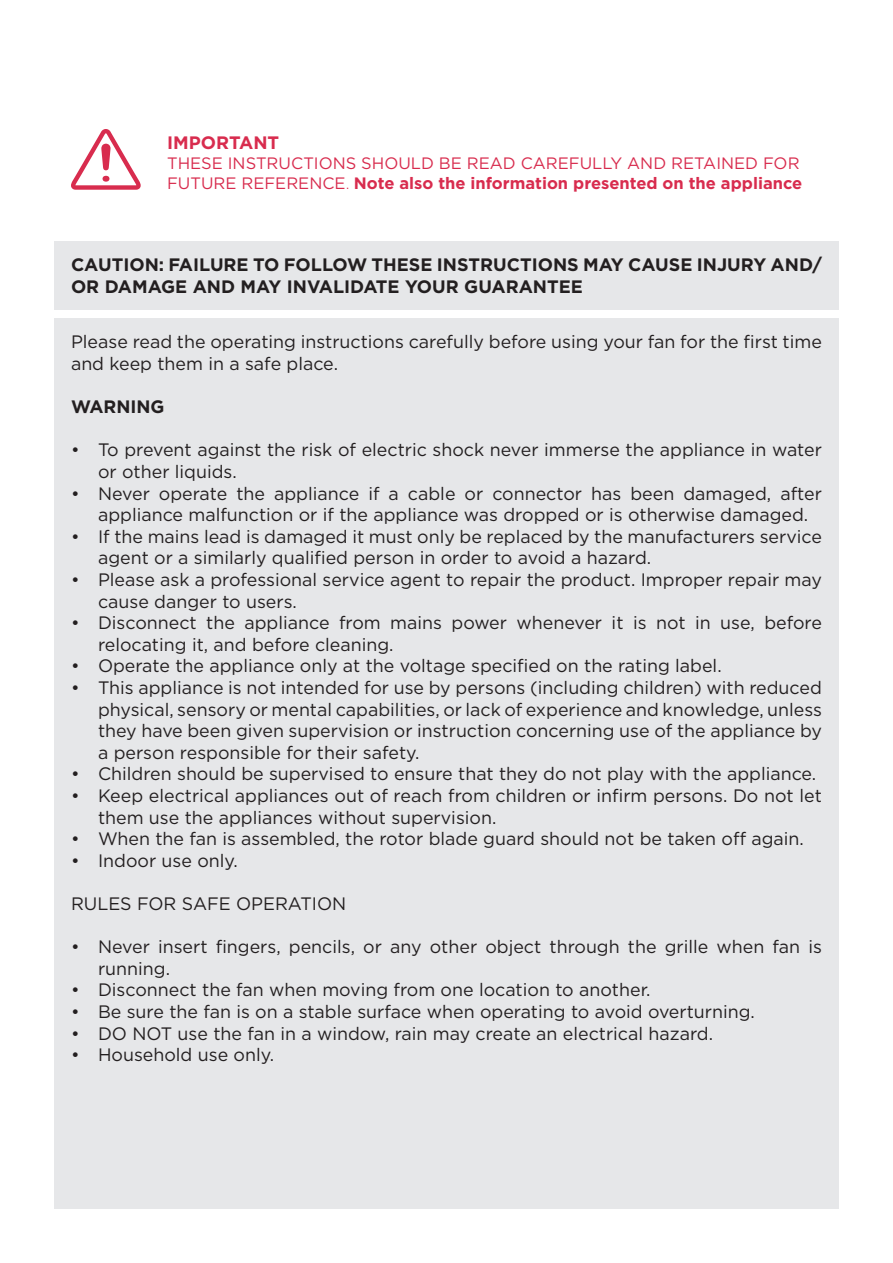
<style>
.page{position:relative;width:893px;height:1263px;background:#fff}
.page>*{position:absolute;margin:0;border:0;box-sizing:border-box;transform-origin:0 0}
.t1{font:18px/21.6px "Gotham";color:#231f20}
.t2{font:700 18px/21.6px "Gotham";color:#231f20}
.t3{font:700 18px "Gotham";color:#d82c4e}
.t4{font:16.5px/19.8px "Gotham";color:#d82c4e}
.s1{font-weight:300}
.s2{font-weight:700}
</style>
<div class="page">
<svg style="left:71px;top:129px;width:70px;height:61px"></svg>
<div style="left:54px;top:242px;width:785px;height:68px;background:#e6e7e9"></div>
<div style="left:54px;top:319px;width:785px;height:890px;background:#e6e7e9"></div>
<p class="t3" style="left:167px;top:131px;width:114px">IMPORTANT</p>
<p class="t4" style="left:167px;top:153px;width:637px">THESE INSTRUCTIONS SHOULD BE READ CAREFULLY AND RETAINED FOR<br>FUTURE REFERENCE<span class="s1">.</span> <span class="s2">Note also the information presented on the appliance</span></p>
<p class="t2" style="left:71px;top:254px;width:752px">CAUTION: FAILURE TO FOLLOW THESE INSTRUCTIONS MAY CAUSE INJURY AND/<br>OR DAMAGE AND MAY INVALIDATE YOUR GUARANTEE</p>
<p class="t1" style="left:71px;top:331px;width:752px">Please read the operating instructions carefully before using your fan for the first time and keep them in a safe place.</p>
<p class="t2" style="left:71px;top:396px;width:95px">WARNING</p>
<p class="t1" style="left:98px;top:439px;width:725px;text-indent:-27px">• To prevent against the risk of electric shock never immerse the appliance in water or other liquids.</p>
<p class="t1" style="left:98px;top:482px;width:725px;text-indent:-27px">• Never operate the appliance if a cable or connector has been damaged, after appliance malfunction or if the appliance was dropped or is otherwise damaged.</p>
<p class="t1" style="left:98px;top:525px;width:725px;text-indent:-27px">• If the mains lead is damaged it must only be replaced by the manufacturers service agent or a similarly qualified person in order to avoid a hazard.</p>
<p class="t1" style="left:98px;top:568px;width:725px;text-indent:-27px">• Please ask a professional service agent to repair the product. Improper repair may cause danger to users.</p>
<p class="t1" style="left:98px;top:612px;width:725px;text-indent:-27px">• Disconnect the appliance from mains power whenever it is not in use, before relocating it, and before cleaning.</p>
<p class="t1" style="left:71px;top:655px;width:652px">• Operate the appliance only at the voltage specified on the rating label.</p>
<p class="t1" style="left:98px;top:676px;width:725px;text-align:justify;text-indent:-27px">• This appliance is not intended for use by persons (including children) with reduced physical, sensory or mental capabilities, or lack of experience and knowledge, unless they have been given supervision or instruction concerning use of the appliance by a person responsible for their safety.</p>
<p class="t1" style="left:71px;top:763px;width:747px">• Children should be supervised to ensure that they do not play with the appliance.</p>
<p class="t1" style="left:98px;top:784px;width:725px;text-indent:-27px">• Keep electrical appliances out of reach from children or infirm persons. Do not let them use the appliances without supervision.</p>
<p class="t1" style="left:71px;top:828px;width:734px">• When the fan is assembled, the rotor blade guard should not be taken off again.</p>
<p class="t1" style="left:71px;top:849px;width:168px">• Indoor use only.</p>
<p class="t1" style="left:71px;top:892px;width:277px">RULES FOR SAFE OPERATION</p>
<p class="t1" style="left:98px;top:936px;width:725px;text-indent:-27px">• Never insert fingers, pencils, or any other object through the grille when fan is running.</p>
<p class="t1" style="left:71px;top:979px;width:581px">• Disconnect the fan when moving from one location to another.</p>
<p class="t1" style="left:71px;top:1000px;width:685px">• Be sure the fan is on a stable surface when operating to avoid overturning.</p>
<p class="t1" style="left:71px;top:1022px;width:643px">• DO NOT use the fan in a window, rain may create an electrical hazard.</p>
<p class="t1" style="left:71px;top:1044px;width:205px">• Household use only.</p>
</div>
